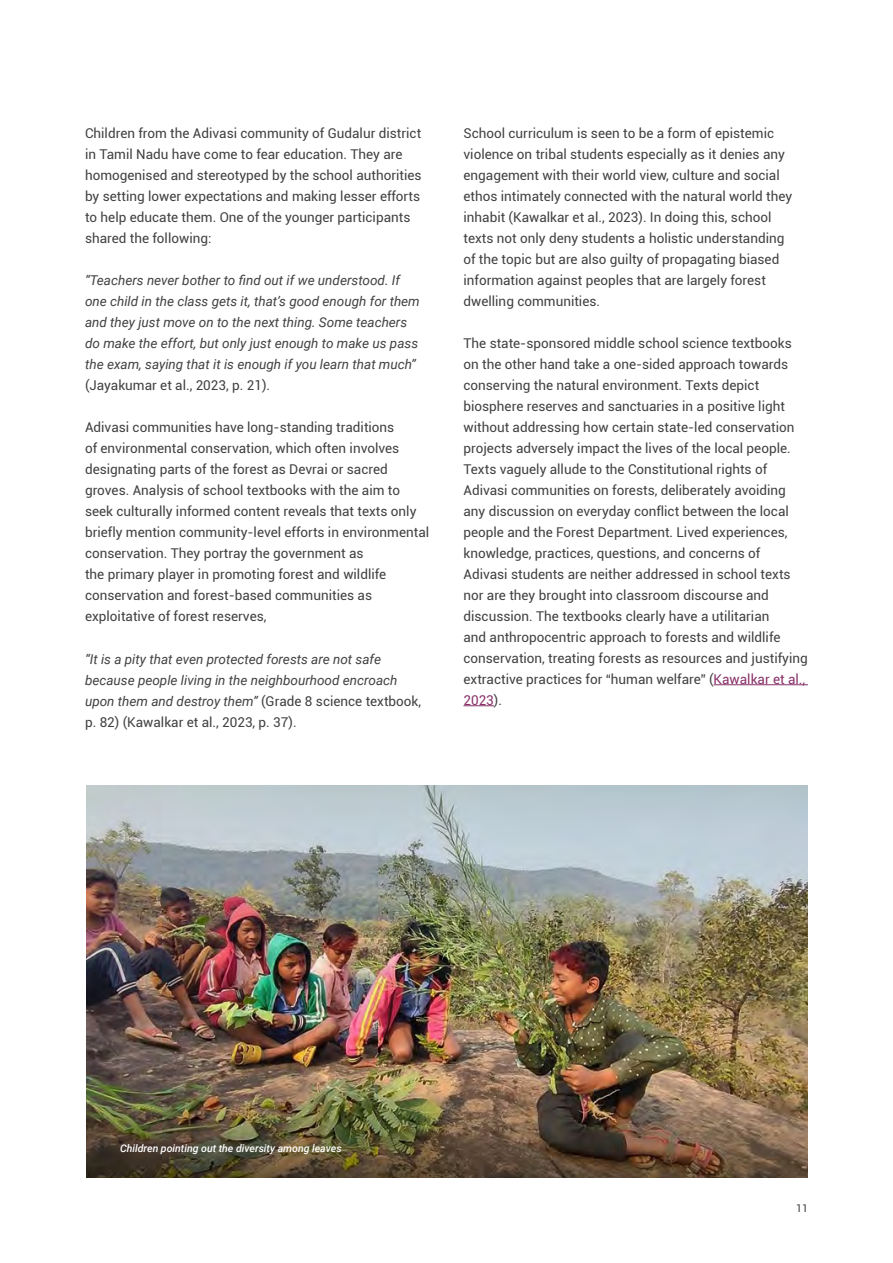
<style>
.page{position:relative;width:893px;height:1263px;background:#fff}
.page>*{position:absolute;margin:0;border:0;box-sizing:border-box;transform-origin:0 0}
.t1{font:13.5px/21px "Roboto";color:#414042}
.t2{font:italic 13.5px/21px "Roboto";color:#414042}
.t3{font:italic 500 10.5px "Roboto";color:#fff}
.t4{font:10.5px "Roboto";color:#414042}
.s1{font-style:normal}
.s2{color:#893168}
</style>
<div class="page">
<hr style="left:714px;top:684px;width:94px;height:1px;background:#893168">
<hr style="left:463px;top:705px;width:31px;height:1px;background:#893168">
<img style="left:87px;top:786px;width:721px;height:392px">
<p class="t1" style="left:85px;top:122px;width:338px">Children from the Adivasi community of Gudalur district in Tamil Nadu have come to fear education. They are homogenised and stereotyped by the school authorities by setting lower expectations and making lesser efforts to help educate them. One of the younger participants shared the following:</p>
<p class="t2" style="left:85px;top:269px;width:336px">“Teachers never bother to find out if we understood. If one child in the class gets it, that’s good enough for them and they just move on to the next thing. Some teachers do make the effort, but only just enough to make us pass the exam, saying that it is enough if you learn that much”</p>
<p class="t1" style="left:85px;top:374px;width:187px">(Jayakumar et al., 2023, p. 21).</p>
<p class="t1" style="left:85px;top:417px;width:346px">Adivasi communities have long-standing traditions<br>of environmental conservation, which often involves designating parts of the forest as Devrai or sacred groves. Analysis of school textbooks with the aim to seek culturally informed content reveals that texts only briefly mention community-level efforts in environmental conservation. They portray the government as<br>the primary player in promoting forest and wildlife conservation and forest-based communities as exploitative of forest reserves,</p>
<p class="t2" style="left:85px;top:648px;width:338px">“It is a pity that even protected forests are not safe because people living in the neighbourhood encroach upon them and destroy them” <span class="s1">(Grade 8 science textbook, p. 82) (Kawalkar et al., 2023, p. 37).</span></p>
<p class="t1" style="left:463px;top:122px;width:330px">School curriculum is seen to be a form of epistemic violence on tribal students especially as it denies any engagement with their world view, culture and social ethos intimately connected with the natural world they inhabit (Kawalkar et al., 2023). In doing this, school texts not only deny students a holistic understanding of the topic but are also guilty of propagating biased information against peoples that are largely forest dwelling communities.</p>
<p class="t1" style="left:463px;top:332px;width:346px">The state-sponsored middle school science textbooks on the other hand take a one-sided approach towards conserving the natural environment. Texts depict biosphere reserves and sanctuaries in a positive light without addressing how certain state-led conservation projects adversely impact the lives of the local people.<br>Texts vaguely allude to the Constitutional rights of Adivasi communities on forests, deliberately avoiding any discussion on everyday conflict between the local people and the Forest Department. Lived experiences, knowledge, practices, questions, and concerns of Adivasi students are neither addressed in school texts nor are they brought into classroom discourse and discussion. The textbooks clearly have a utilitarian<br>and anthropocentric approach to forests and wildlife conservation, treating forests as resources and justifying extractive practices for “human welfare” (<span class="s2">Kawalkar et al., 2023</span>).</p>
<p class="t3" style="left:120px;top:1140px;width:223px">Children pointing out the diversity among leaves</p>
<p class="t4" style="left:796px;top:1201px;width:13px">11</p>
</div>
